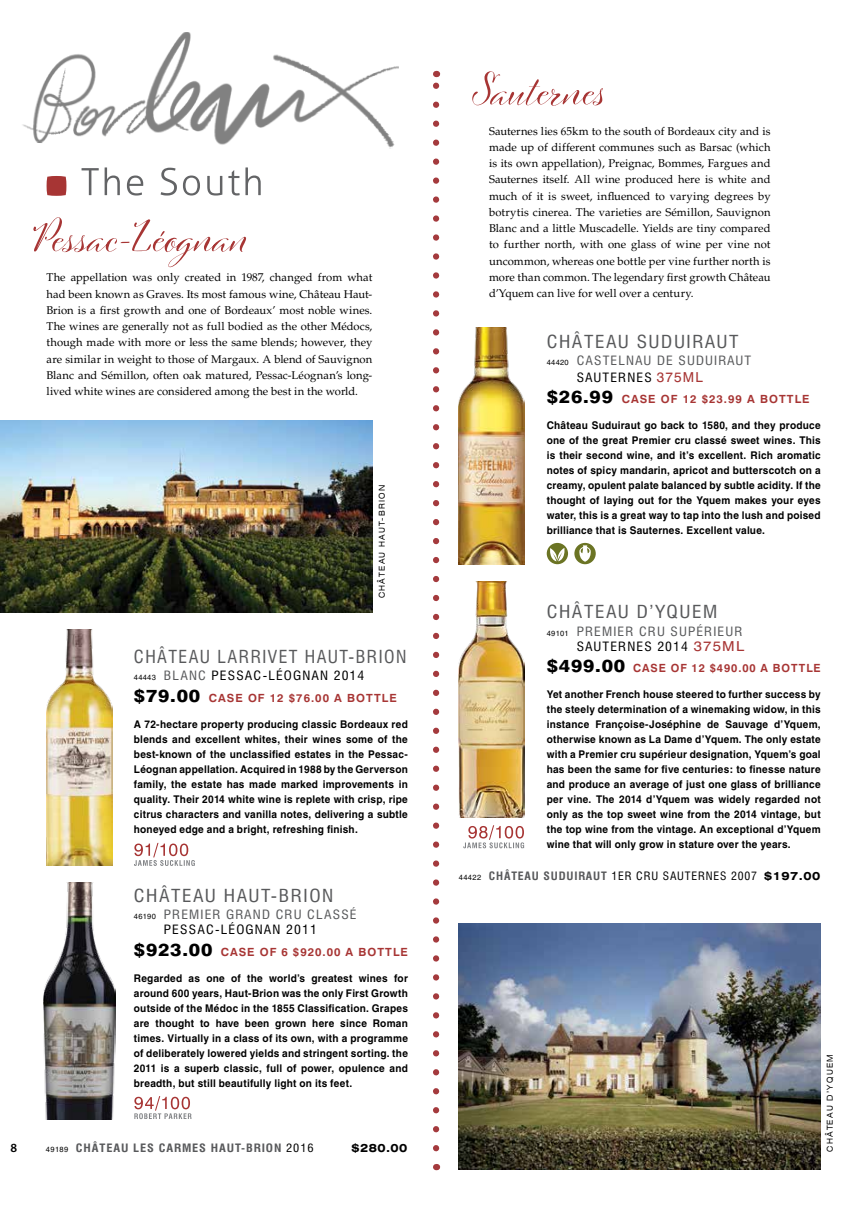
<style>
.page{position:relative;width:851px;height:1205px;background:#fff}
.page>*{position:absolute;margin:0;border:0;box-sizing:border-box;transform-origin:0 0}
.t1{font:condensed 17.5px "Swiss 721 BT";letter-spacing:.08em;color:#58595b;scale:1.1 1}
.t2{font:condensed 17.5px "Swiss 721 BT";letter-spacing:.08em;color:#58595b}
.t3{font:condensed 12.5px/15px "Swiss 721 BT";letter-spacing:.08em;color:#58595b;scale:1.1 1}
.t4{font:condensed 12.5px "Swiss 721 BT";letter-spacing:.08em;color:#000;scale:1.1 1}
.t5{font:600 12.5px "Myriad Pro";color:#000}
.t6{font:11.25px/16.2px "Palatino";letter-spacing:.005em;color:#000;text-align:justify}
.t7{font:700 11.25px "Swiss 721 BT";letter-spacing:.09em;color:#a73534}
.t8{font:condensed 11.25px "Swiss 721 BT";letter-spacing:.07em;color:#000;scale:1.05 1}
.t9{font:700 condensed 11.25px "Swiss 721 BT";letter-spacing:.07em;color:#58595b;scale:1.1 1}
.t10{font:700 expanded 11.25px "Swiss 721 BT";color:#000}
.t11{font:700 10.62px/15px "Helvetica";letter-spacing:.02em;color:#000;text-align:justify;scale:.95 1}
.t12{font:expanded 8.12px "Swiss 721 BT";letter-spacing:.17em;color:#000;scale:.9 1}
.s1{font-family:"Helvetica";font-stretch:normal;font-size:7.5px}
.s2{color:#58595b}
.s3{font-weight:800;font-size:17.5px;color:#000}
.s4{font-family:"Helvetica";font-stretch:normal;font-size:7.5px;color:#000}
.s5{color:#000}
.s6{font-family:"Helvetica";font-weight:400;font-stretch:normal;font-size:7.5px;color:#000}
.s7{font-weight:400;color:#000}
.s8{font-stretch:normal;font-size:13.75px;color:#a73534}
.s9{font-weight:700;color:#58595b}
.s10{font-weight:700;font-stretch:expanded}
</style>
<div class="page">
<img style="left:0;top:421px;width:372px;height:191px">
<img style="left:458px;top:923px;width:362px;height:246px">
<img style="left:44px;top:882px;width:71px;height:237px">
<img style="left:46px;top:629px;width:66px;height:237px">
<img style="left:458px;top:581px;width:66px;height:236px">
<img style="left:458px;top:328px;width:66px;height:236px">
<svg style="left:433px;top:83px;width:6px;height:1065px"></svg>
<svg style="left:472px;top:71px;width:131px;height:35px"></svg>
<svg style="left:33px;top:217px;width:213px;height:50px"></svg>
<svg style="left:81px;top:167px;width:180px;height:28px"></svg>
<svg style="left:47px;top:176px;width:19px;height:20px"></svg>
<div style="left:574px;top:543px;width:21px;height:21px;background:#6b7424;border-radius:50%"></div>
<svg style="left:579px;top:545px;width:12px;height:17px"></svg>
<svg style="left:546px;top:543px;width:22px;height:21px"></svg>
<svg style="left:549px;top:548px;width:16px;height:13px"></svg>
<svg style="left:134px;top:1096px;width:58px;height:23px"></svg>
<img style="left:22px;top:32px;width:377px;height:117px">
<svg style="left:134px;top:843px;width:61px;height:23px"></svg>
<svg style="left:463px;top:825px;width:61px;height:23px"></svg>
<p class="t6" style="left:47px;top:270px;width:327px">The appellation was only created in 1987, changed from what had been known as Graves. Its most famous wine, Château Haut-Brion is a first growth and one of Bordeaux’ most noble wines.<br>The wines are generally not as full bodied as the other Médocs, though made with more or less the same blends; however, they are similar in weight to those of Margaux. A blend of Sauvignon Blanc and Sémillon, often oak matured, Pessac-Léognan’s long&shy;lived white wines are considered among the best in the world.</p>
<p class="t5" style="left:10px;top:1139px;width:8px">8</p>
<p class="t12" style="left:377px;top:598px;width:127px;rotate:-90deg">CHÂTEAU HAUT-BRION</p>
<h1 class="t2" style="left:134px;top:646px;width:274px">CHÂTEAU LARRIVET HAUT-BRION</h1>
<p class="t4" style="left:134px;top:668px;width:211px"><span class="s1">44443</span> <span class="s2">BLANC</span> PESSAC-LÉOGNAN 2014</p>
<p class="t7" style="left:134px;top:691px;width:264px"><span class="s3">$79.00</span> CASE OF 12 $76.00 A BOTTLE</p>
<p class="t11" style="left:134px;top:716px;width:290px">A 72-hectare property producing classic Bordeaux red blends and excellent whites, their wines some of the best-known of the unclassified estates in the Pessac-Léognan appellation. Acquired in 1988 by the Gerverson family, the estate has made marked improvements in quality. Their 2014 white wine is replete with crisp, ripe citrus characters and vanilla notes, delivering a subtle honeyed edge and a bright, refreshing finish.</p>
<h1 class="t1" style="left:134px;top:885px;width:183px">CHÂTEAU HAUT-BRION</h1>
<p class="t3" style="left:164px;top:907px;width:177px;text-indent:-30px"><span class="s4">46190</span> PREMIER GRAND CRU CLASSÉ<br><span class="s5">PESSAC-LÉOGNAN 2011</span></p>
<p class="t7" style="left:134px;top:944px;width:275px"><span class="s3">$923.00</span> CASE OF 6 $920.00 A BOTTLE</p>
<p class="t11" style="left:134px;top:970px;width:290px">Regarded as one of the world’s greatest wines for around 600 years, Haut-Brion was the only First Growth outside of the Médoc in the 1855 Classification. Grapes are thought to have been grown here since Roman times. Virtually in a class of its own, with a programme of deliberately lowered yields and stringent sorting. the 2011 is a superb classic, full of power, opulence and breadth, but still beautifully light on its feet.</p>
<p class="t9" style="left:46px;top:1141px;width:245px"><span class="s6">49189</span> CHÂTEAU LES CARMES HAUT-BRION <span class="s7">2016</span></p>
<p class="t10" style="left:351px;top:1141px;width:58px">$280.00</p>
<p class="t6" style="left:489px;top:123px;width:283px">Sauternes lies 65km to the south of Bordeaux city and is made up of different communes such as Barsac (which is its own appellation), Preignac, Bommes, Fargues and Sauternes itself. All wine produced here is white and much of it is sweet, influenced to varying degrees by botrytis cinerea. The varieties are Sémillon, Sauvignon Blanc and a little Muscadelle. Yields are tiny compared to further north, with one glass of wine per vine not uncommon, whereas one bottle per vine further north is more than common. The legendary first growth Château d’Yquem can live for well over a century.</p>
<h1 class="t1" style="left:546px;top:331px;width:176px">CHÂTEAU SUDUIRAUT</h1>
<p class="t3" style="left:576px;top:353px;width:160px;line-height:16.2px;text-indent:-30px"><span class="s4">44420</span> CASTELNAU DE SUDUIRAUT<br><span class="s5">SAUTERNES</span> <span class="s8">375ML</span></p>
<p class="t7" style="left:546px;top:392px;width:264px"><span class="s3">$26.99</span> CASE OF 12 $23.99 A BOTTLE</p>
<p class="t11" style="left:546px;top:418px;width:290px">Château Suduiraut go back to 1580, and they produce one of the great Premier cru classé sweet wines. This is their second wine, and it’s excellent. Rich aromatic notes of spicy mandarin, apricot and butterscotch on a creamy, opulent palate balanced by subtle acidity. If the thought of laying out for the Yquem makes your eyes water, this is a great way to tap into the lush and poised brilliance that is Sauternes. Excellent value.</p>
<h1 class="t1" style="left:546px;top:601px;width:156px">CHÂTEAU D’YQUEM</h1>
<p class="t3" style="left:546px;top:624px;width:181px;text-align:right"><span class="s4">49101</span> PREMIER CRU SUPÉRIEUR<br><span class="s5">SAUTERNES 2014</span> <span class="s8">375ML</span></p>
<p class="t7" style="left:546px;top:661px;width:275px"><span class="s3">$499.00</span> CASE OF 12 $490.00 A BOTTLE</p>
<p class="t11" style="left:546px;top:687px;width:290px">Yet another French house steered to further success by the steely determination of a winemaking widow, in this instance Françoise-Joséphine de Sauvage d’Yquem, otherwise known as La Dame d’Yquem. The only estate with a Premier cru supérieur designation, Yquem’s goal has been the same for five centuries: to finesse nature and produce an average of just one glass of brilliance per vine. The 2014 d’Yquem was widely regarded not only as the top sweet wine from the 2014 vintage, but the top wine from the vintage. An exceptional d’Yquem wine that will only grow in stature over the years.</p>
<p class="t8" style="left:458px;top:869px;width:346px"><span class="s1">44422</span> <span class="s9">CHÂTEAU SUDUIRAUT</span> 1ER CRU SAUTERNES 2007 <span class="s10">$197.00</span></p>
<p class="t12" style="left:825px;top:1152px;width:110px;rotate:-90deg">CHÂTEAU D’YQUEM</p>
</div>
